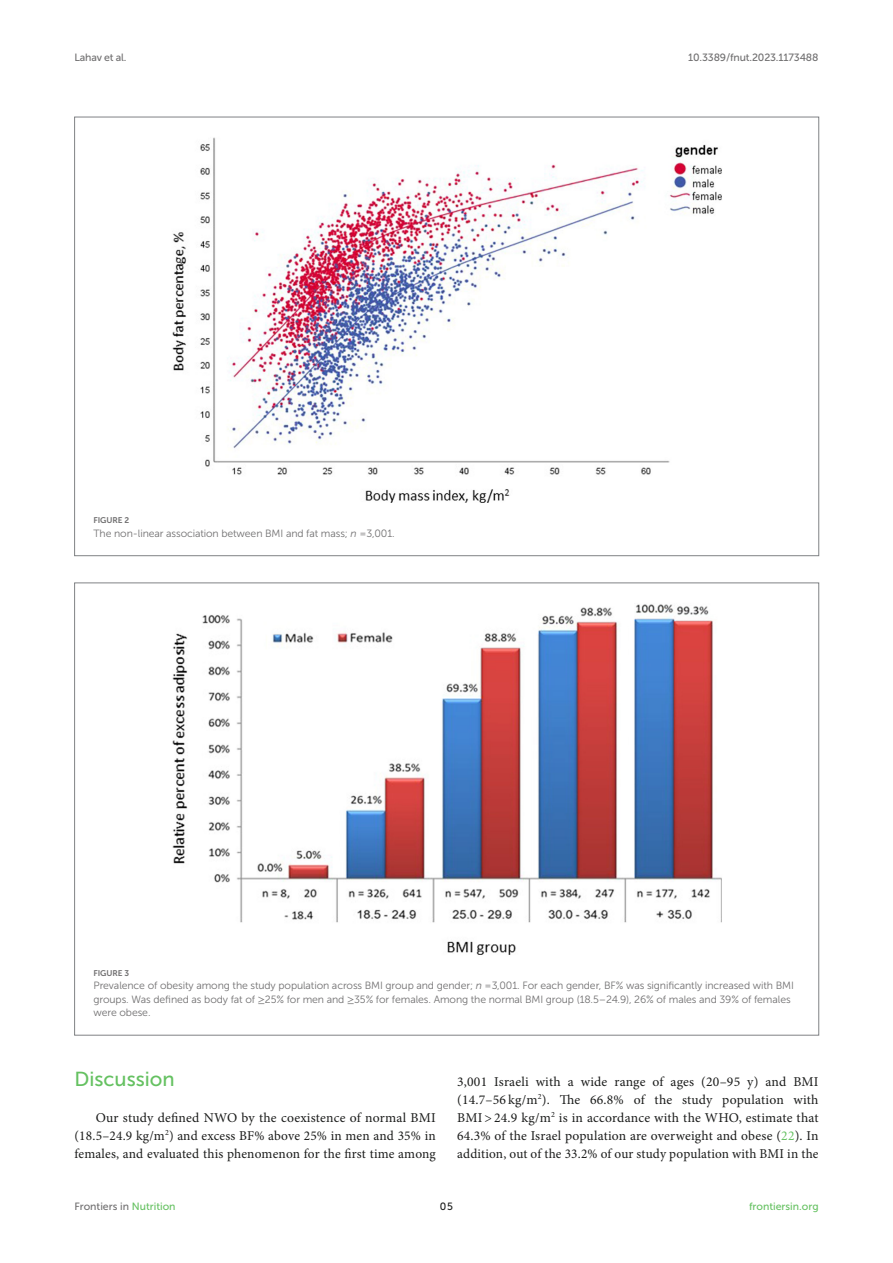
<style>
.page{position:relative;width:893px;height:1263px;background:#fff}
.page>*{position:absolute;margin:0;border:0;box-sizing:border-box;transform-origin:0 0}
.HEAD_1{font:20.25px "Museo Sans 500";color:#65c161}
.TEXT_FLUSH{font:13.5px/18px "Minion Pro";letter-spacing:.01em;color:#1b1c1b;text-align:justify}
.FIG_LEG{font:10.5px/13.5px "Museo Sans 300";letter-spacing:-.01em;color:#706f70}
.t1{font:10.5px "Museo Sans 500";letter-spacing:-.015em;color:#706f70}
.t2{font:10.5px "Museo Sans 500";color:#65c161}
.t3{font:10.5px "Museo Sans 500";color:#1b1c1b}
.FIG_HD{font:8.25px "Museo Sans 700";letter-spacing:-.01em;color:#706f70}
.s1{font-style:italic}
.s2{font-family:"STIX General"}
.s3{color:#65c161}
</style>
<div class="page">
<img style="left:172px;top:137px;width:550px;height:366px">
<img style="left:172px;top:604px;width:550px;height:351px">
<p class="t1" style="left:74px;top:51px;width:54px">Lahav et al.</p>
<p class="t1" style="left:688px;top:51px;width:132px">10.3389/fnut.2023.1173488</p>
<p class="FIG_HD" style="left:94px;top:516px;width:37px">FIGURE 2</p>
<p class="FIG_LEG" style="left:94px;top:526px;width:303px">The non-linear association between BMI and fat mass; <span class="s1">n</span> = 3,001.</p>
<p class="FIG_HD" style="left:94px;top:968px;width:37px">FIGURE 3</p>
<p class="FIG_LEG" style="left:94px;top:979px;width:702px">Prevalence of obesity among the study population across BMI group and gender; <span class="s1">n</span> = 3,001. For each gender, BF% was significantly increased with BMI groups. Was defined as body fat of <span class="s2">≥</span>25% for men and <span class="s2">≥</span> 35% for females. Among the normal BMI group (18.5–24.9), 26% of males and 39% of females were obese.</p>
<p class="HEAD_1" style="left:74px;top:1068px;width:102px">Discussion</p>
<p class="TEXT_FLUSH" style="left:74px;top:1109px;width:363px;text-indent:21px">Our study defined NWO by the coexistence of normal BMI (18.5–24.9 kg/m<sup>2</sup>) and excess BF% above 25% in men and 35% in females, and evaluated this phenomenon for the first time among</p>
<p class="TEXT_FLUSH" style="left:457px;top:1073px;width:363px">3,001 Israeli with a wide range of ages (20–95 y) and BMI (14.7–56 kg/m<sup>2</sup>). The 66.8% of the study population with BMI &gt; 24.9 kg/m<sup>2</sup> is in accordance with the WHO, estimate that 64.3% of the Israel population are overweight and obese (<span class="s3">22</span>). In addition, out of the 33.2% of our study population with BMI in the</p>
<p class="t1" style="left:74px;top:1200px;width:103px">Frontiers in <span class="s3">Nutrition</span></p>
<p class="t3" style="left:440px;top:1200px;width:14px">05</p>
<p class="t2" style="left:749px;top:1200px;width:71px">frontiersin.org</p>
</div>
